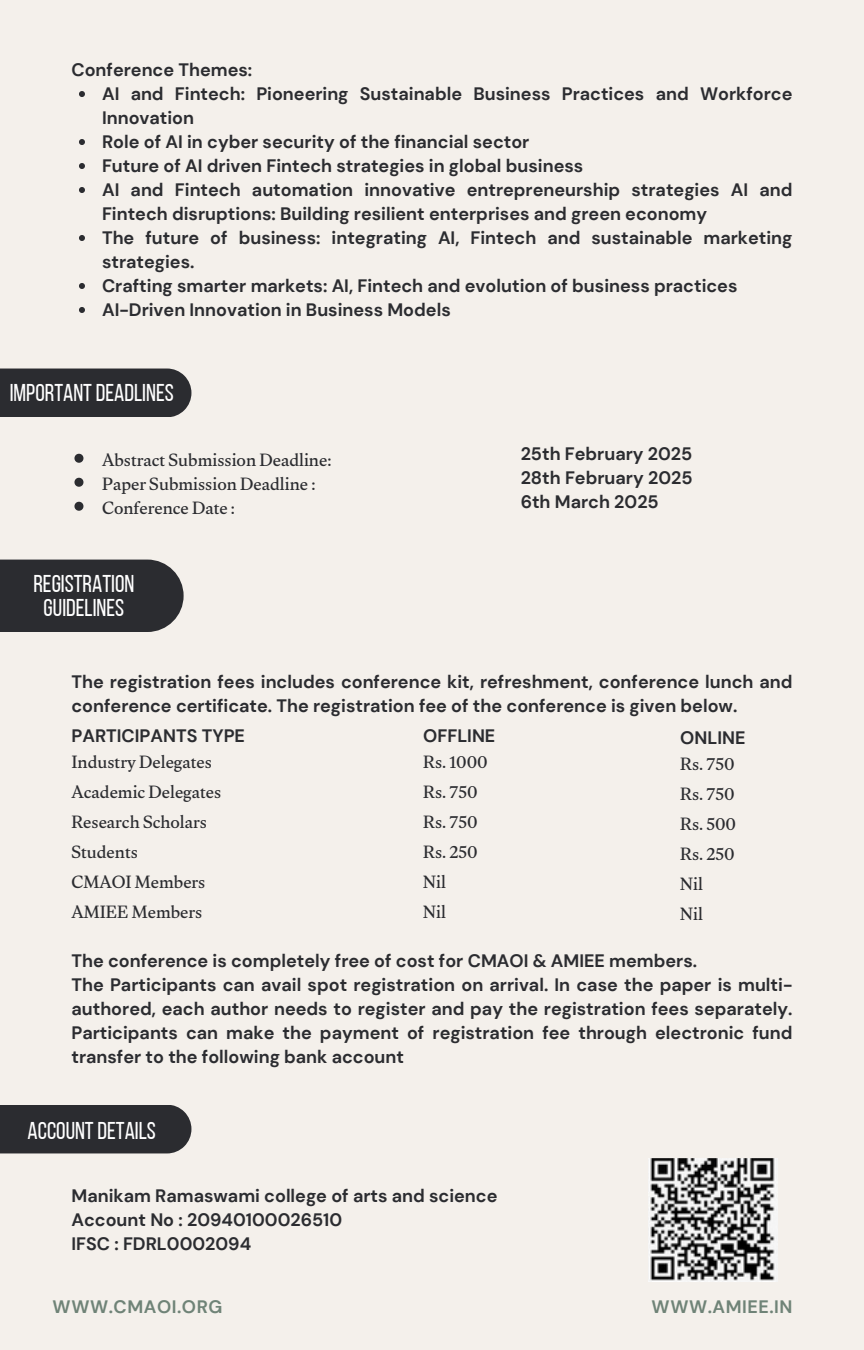
<style>
.page{position:relative;width:864px;height:1350px;background:#f4f0eb}
.page>*{position:absolute;margin:0;border:0;box-sizing:border-box;transform-origin:0 0}
.t1{font:24.3px/23.6px "Bebas Neue";color:#fff;text-align:center}
.t2{font:700 18px/24.1px "DM Sans";color:#2b2c30}
.t3{font:18px/29.9px "Gulzar";color:#2b2c30}
.t4{font:700 18px "DM Sans";letter-spacing:.03em;color:#6f8377}
</style>
<div class="page">
<div style="left:0;top:369px;width:191px;height:48px;background:#2b2c30"></div>
<div style="left:0;top:1105px;width:191px;height:48px;background:#2b2c30"></div>
<svg style="left:74px;top:454px;width:9px;height:9px"></svg>
<svg style="left:74px;top:478px;width:9px;height:9px"></svg>
<svg style="left:74px;top:502px;width:9px;height:9px"></svg>
<div style="left:0;top:560px;width:184px;height:72px;background:#2b2c30"></div>
<img style="left:649px;top:1159px;width:128px;height:123px">
<svg style="left:79px;top:91px;width:6px;height:6px"></svg>
<svg style="left:79px;top:139px;width:6px;height:6px"></svg>
<svg style="left:79px;top:163px;width:6px;height:6px"></svg>
<svg style="left:79px;top:187px;width:6px;height:6px"></svg>
<svg style="left:79px;top:235px;width:6px;height:6px"></svg>
<svg style="left:79px;top:283px;width:6px;height:6px"></svg>
<svg style="left:79px;top:307px;width:6px;height:6px"></svg>
<p class="t2" style="left:71px;top:58px;width:182px">Conference Themes:</p>
<p class="t2" style="left:102px;top:82px;width:692px">AI and Fintech: Pioneering Sustainable Business Practices and Workforce<br>Innovation</p>
<p class="t2" style="left:102px;top:130px;width:429px">Role of AI in cyber security of the financial sector</p>
<h3 class="t2" style="left:102px;top:154px;width:483px">Future of AI driven Fintech strategies in global business</h3>
<h1 class="t2" style="left:102px;top:178px;width:692px">AI and Fintech automation innovative entrepreneurship strategies AI and<br>Fintech disruptions: Building resilient enterprises and green economy</h1>
<p class="t2" style="left:102px;top:226px;width:692px">The future of business: integrating AI, Fintech and sustainable marketing strategies.</p>
<h3 class="t2" style="left:102px;top:274px;width:637px">Crafting smarter markets: AI, Fintech and evolution of business practices</h3>
<h2 class="t2" style="left:102px;top:298px;width:350px">AI-Driven Innovation in Business Models</h2>
<p class="t1" style="left:10px;top:383px;width:165px">IMPORTANTDEADLINES</p>
<p class="t3" style="left:102px;top:445px;width:231px">Abstract Submission Deadline:</p>
<p class="t3" style="left:102px;top:469px;width:215px">Paper Submission Deadline :</p>
<p class="t3" style="left:102px;top:493px;width:135px">Conference Date :</p>
<p class="t1" style="left:33px;top:575px;width:103px">REGISTRATION<br>GUIDELINES</p>
<h1 class="t2" style="left:521px;top:442px;width:173px;text-align:justify">25th February 2025<br>28th February 2025<br>6th March 2025</h1>
<p class="t2" style="left:71px;top:669px;width:723px">The registration fees includes conference kit, refreshment, conference lunch and conference certificate. The registration fee of the conference is given below.</p>
<p class="t2" style="left:71px;top:724px;width:175px">PARTICIPANTS TYPE</p>
<p class="t3" style="left:71px;top:746px;width:151px">Industry Delegates<br>Academic Delegates<br>Research Scholars<br>Students</p>
<p class="t3" style="left:71px;top:866px;width:135px">CMAOI Members</p>
<h1 class="t3" style="left:71px;top:896px;width:132px">AMIEE Members</h1>
<h3 class="t2" style="left:423px;top:724px;width:74px">OFFLINE</h3>
<p class="t3" style="left:423px;top:746px;width:66px">Rs. 1000</p>
<p class="t3" style="left:423px;top:776px;width:56px">Rs. 750</p>
<p class="t3" style="left:423px;top:806px;width:56px">Rs. 750</p>
<p class="t3" style="left:423px;top:836px;width:56px">Rs. 250</p>
<p class="t3" style="left:423px;top:866px;width:24px">Nil</p>
<p class="t3" style="left:423px;top:896px;width:24px">Nil</p>
<p class="t2" style="left:680px;top:726px;width:67px">ONLINE</p>
<p class="t3" style="left:680px;top:749px;width:56px">Rs. 750</p>
<p class="t3" style="left:680px;top:779px;width:56px">Rs. 750</p>
<p class="t3" style="left:680px;top:809px;width:57px">Rs. 500</p>
<p class="t3" style="left:680px;top:839px;width:56px">Rs. 250</p>
<p class="t3" style="left:680px;top:869px;width:24px">Nil</p>
<p class="t3" style="left:680px;top:899px;width:24px">Nil</p>
<p class="t2" style="left:71px;top:949px;width:723px">The conference is completely free of cost for CMAOI &amp; AMIEE members.<br>The Participants can avail spot registration on arrival. In case the paper is multi&shy;authored, each author needs to register and pay the registration fees separately.<br>Participants can make the payment of registration fee through electronic fund transfer to the following bank account</p>
<p class="t1" style="left:28px;top:1121px;width:130px">ACCOUNTDETAILS</p>
<p class="t2" style="left:71px;top:1184px;width:428px">Manikam Ramaswami college of arts and science<br>Account No : 20940100026510<br>IFSC : FDRL0002094</p>
<h3 class="t4" style="left:53px;top:1295px;width:171px">WWW.CMAOI.ORG</h3>
<h2 class="t4" style="left:652px;top:1295px;width:142px">WWW.AMIEE.IN</h2>
</div>
